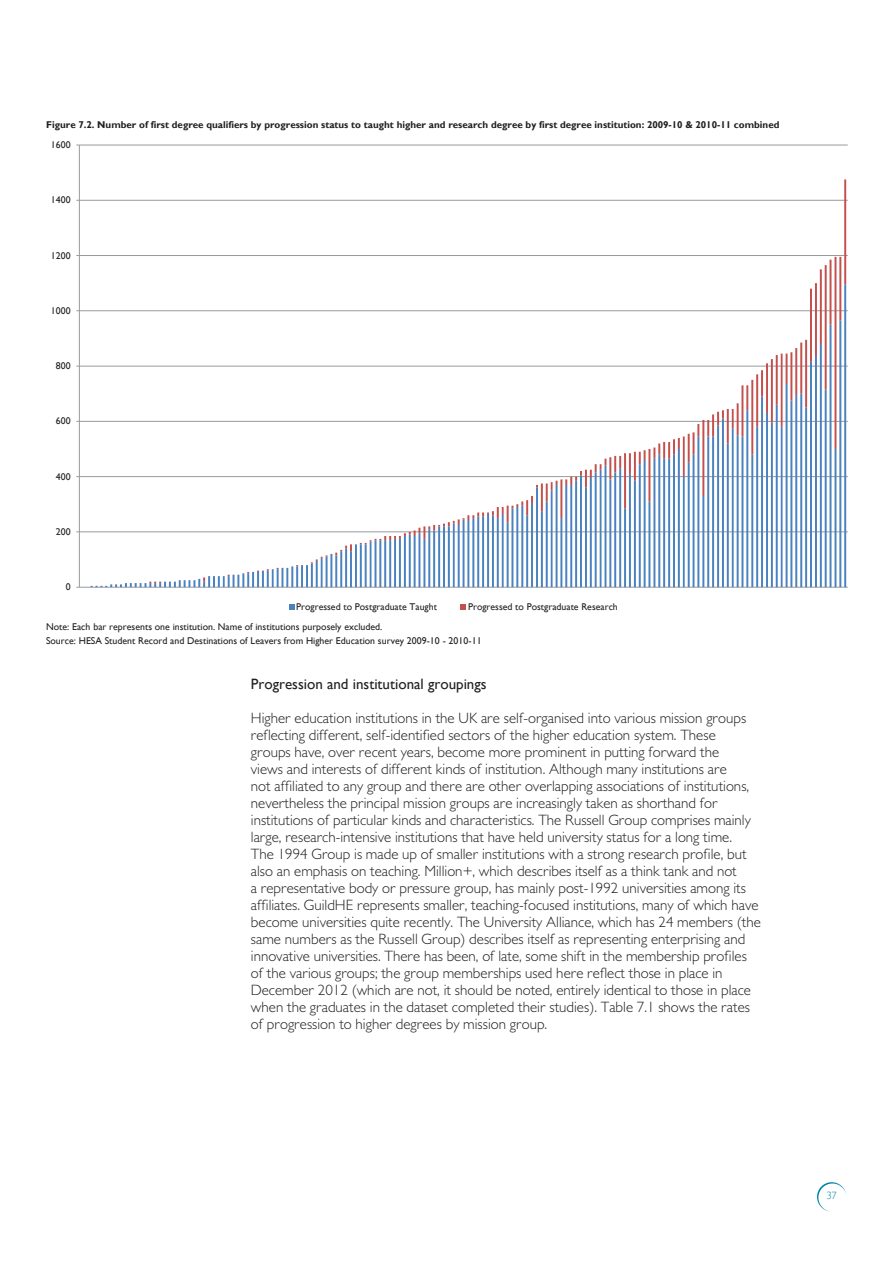
<style>
.page{position:relative;width:893px;height:1263px;background:#fff}
.page>*{position:absolute;margin:0;border:0;box-sizing:border-box;transform-origin:0 0}
.t1{font:300 15px/17px "Gill Sans MT Pro";color:#231f20}
.t2{font:15px "Gill Sans";color:#231f20}
.t3{font:300 10.5px "Gill Sans";color:#0083a9}
.t4{font:9.9px/14.2px "Gill Sans";color:#231f20}
.t5{font:700 9.9px "Gill Sans";color:#231f20}
.t6{font:9.75px "Gill Sans";color:#231f20}
</style>
<div class="page">
<svg style="left:817px;top:1182px;width:29px;height:29px"></svg>
<hr style="left:79px;top:587px;width:769px;height:1px;background:#989a9d">
<hr style="left:79px;top:531px;width:769px;height:1px;background:#989a9d">
<hr style="left:79px;top:476px;width:769px;height:1px;background:#989a9d">
<hr style="left:79px;top:421px;width:769px;height:1px;background:#989a9d">
<hr style="left:79px;top:366px;width:769px;height:1px;background:#989a9d">
<hr style="left:79px;top:310px;width:769px;height:1px;background:#989a9d">
<hr style="left:79px;top:255px;width:769px;height:1px;background:#989a9d">
<hr style="left:79px;top:200px;width:769px;height:1px;background:#989a9d">
<hr style="left:79px;top:145px;width:769px;height:1px;background:#989a9d">
<svg style="left:91px;top:310px;width:755px;height:277px"></svg>
<svg style="left:149px;top:179px;width:697px;height:404px"></svg>
<hr style="left:79px;top:145px;width:1px;height:442px;background:#989a9d">
<svg style="left:289px;top:604px;width:5px;height:5px"></svg>
<svg style="left:461px;top:604px;width:5px;height:5px"></svg>
<p class="t5" style="left:46px;top:118px;width:735px">Figure 7.2. Number of first degree qualifiers by progression status to taught higher and research degree by first degree institution: 2009-10 &amp; 2010-11 combined</p>
<p class="t6" style="left:51px;top:139px;width:21px">1600</p>
<p class="t6" style="left:51px;top:194px;width:21px">1400</p>
<p class="t6" style="left:51px;top:250px;width:21px">1200</p>
<p class="t6" style="left:51px;top:305px;width:21px">1000</p>
<p class="t6" style="left:56px;top:360px;width:16px">800</p>
<p class="t6" style="left:56px;top:415px;width:16px">600</p>
<p class="t6" style="left:56px;top:471px;width:16px">400</p>
<p class="t6" style="left:56px;top:526px;width:16px">200</p>
<p class="t6" style="left:66px;top:581px;width:6px">0</p>
<p class="t6" style="left:296px;top:601px;width:142px">Progressed to Postgraduate Taught</p>
<p class="t6" style="left:468px;top:601px;width:151px">Progressed to Postgraduate Research</p>
<p class="t4" style="left:46px;top:620px;width:437px">Note: Each bar represents one institution. Name of institutions purposely excluded.<br>Source: HESA Student Record and Destinations of Leavers from Higher Education survey 2009-10 - 2010-11</p>
<p class="t2" style="left:251px;top:675px;width:237px">Progression and institutional groupings</p>
<p class="t1" style="left:251px;top:709px;width:512px">Higher education institutions in the UK are self-organised into various mission groups reflecting different, self-identified sectors of the higher education system. These<br>groups have, over recent years, become more prominent in putting forward the<br>views and interests of different kinds of institution. Although many institutions are<br>not affiliated to any group and there are other overlapping associations of institutions, nevertheless the principal mission groups are increasingly taken as shorthand for institutions of particular kinds and characteristics. The Russell Group comprises mainly large, research-intensive institutions that have held university status for a long time.<br>The 1994 Group is made up of smaller institutions with a strong research profile, but also an emphasis on teaching. Million+, which describes itself as a think tank and not<br>a representative body or pressure group, has mainly post-1992 universities among its affiliates. GuildHE represents smaller, teaching-focused institutions, many of which have become universities quite recently. The University Alliance, which has 24 members (the same numbers as the Russell Group) describes itself as representing enterprising and innovative universities. There has been, of late, some shift in the membership profiles of the various groups; the group memberships used here reflect those in place in December 2012 (which are not, it should be noted, entirely identical to those in place when the graduates in the dataset completed their studies). Table 7.1 shows the rates of progression to higher degrees by mission group.</p>
<p class="t3" style="left:826px;top:1187px;width:12px">37</p>
</div>
